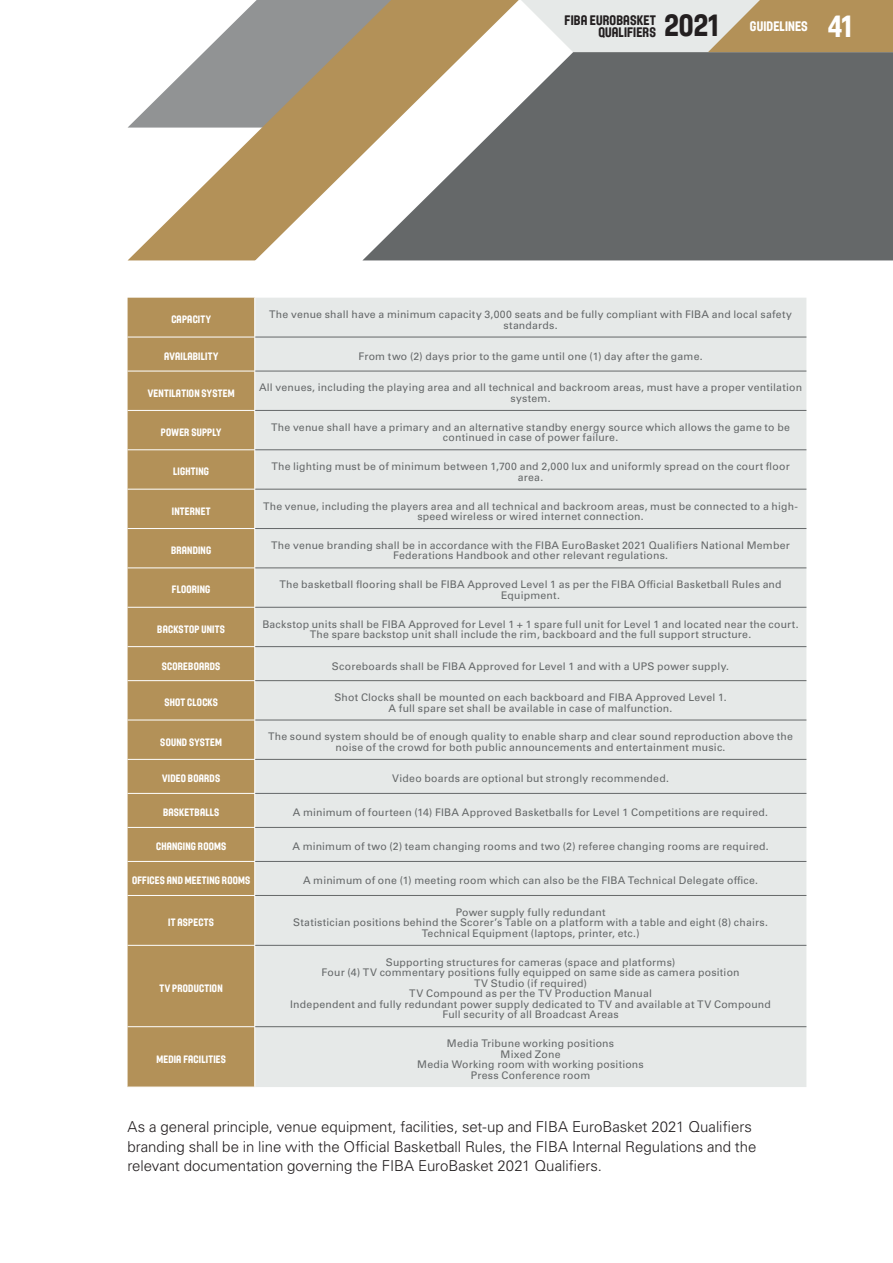
<style>
.page{position:relative;width:893px;height:1263px;background:#fff}
.page>*{position:absolute;margin:0;border:0;box-sizing:border-box;transform-origin:0 0}
.t1{font:30px "Fiba";color:#231f20}
.t2{font:30px "Fiba";color:#fff}
.t3{font:300 15px/19.5px "Univers LTCYR 45";letter-spacing:-.005em;color:#231f20}
.t4{font:13.5px/12px "Fiba";letter-spacing:.01em;color:#231f20;text-align:right}
.t5{font:13.5px "Fiba";letter-spacing:.01em;color:#fff}
.t6{font:10.5px/10.5px "Univers LTCYR 55 Roman";letter-spacing:.02em;color:#656869;text-align:center}
.t7{font:10.5px "Fiba";letter-spacing:.02em;color:#fff}
</style>
<div class="page">
<svg style="left:128px;top:9px;width:119px;height:251px"></svg>
<svg style="left:247px;top:0;width:646px;height:261px;fill:#b39158"></svg>
<svg style="left:362px;top:52px;width:531px;height:208px;fill:#656869"></svg>
<svg style="left:508px;top:0;width:385px;height:52px;background:#d3c7af"></svg>
<div style="left:128px;top:298px;width:126px;height:789px;background:#b39158"></div>
<div style="left:255px;top:298px;width:551px;height:789px;background:#e6e9e8"></div>
<hr style="left:128px;top:337px;width:127px;height:1px;background:#fff">
<hr style="left:128px;top:371px;width:127px;height:1px;background:#fff">
<hr style="left:128px;top:410px;width:127px;height:1px;background:#fff">
<hr style="left:128px;top:449px;width:127px;height:1px;background:#fff">
<hr style="left:128px;top:489px;width:127px;height:1px;background:#fff">
<hr style="left:128px;top:528px;width:127px;height:1px;background:#fff">
<hr style="left:128px;top:567px;width:127px;height:1px;background:#fff">
<hr style="left:128px;top:607px;width:127px;height:1px;background:#fff">
<hr style="left:128px;top:646px;width:127px;height:1px;background:#fff">
<hr style="left:128px;top:680px;width:127px;height:1px;background:#fff">
<hr style="left:128px;top:720px;width:127px;height:1px;background:#fff">
<hr style="left:128px;top:759px;width:127px;height:1px;background:#fff">
<hr style="left:128px;top:793px;width:127px;height:1px;background:#fff">
<hr style="left:128px;top:827px;width:127px;height:1px;background:#fff">
<hr style="left:128px;top:861px;width:127px;height:1px;background:#fff">
<hr style="left:128px;top:895px;width:127px;height:1px;background:#fff">
<hr style="left:128px;top:945px;width:127px;height:1px;background:#fff">
<hr style="left:128px;top:1026px;width:127px;height:1px;background:#fff">
<hr style="left:255px;top:337px;width:551px;height:1px;background:#656869">
<hr style="left:255px;top:371px;width:551px;height:1px;background:#656869">
<hr style="left:255px;top:410px;width:551px;height:1px;background:#656869">
<hr style="left:255px;top:449px;width:551px;height:1px;background:#656869">
<hr style="left:255px;top:489px;width:551px;height:1px;background:#656869">
<hr style="left:255px;top:528px;width:551px;height:1px;background:#656869">
<hr style="left:255px;top:567px;width:551px;height:1px;background:#656869">
<hr style="left:255px;top:607px;width:551px;height:1px;background:#656869">
<hr style="left:255px;top:646px;width:551px;height:1px;background:#656869">
<hr style="left:255px;top:680px;width:551px;height:1px;background:#656869">
<hr style="left:255px;top:720px;width:551px;height:1px;background:#656869">
<hr style="left:255px;top:759px;width:551px;height:1px;background:#656869">
<hr style="left:255px;top:793px;width:551px;height:1px;background:#656869">
<hr style="left:255px;top:827px;width:551px;height:1px;background:#656869">
<hr style="left:255px;top:861px;width:551px;height:1px;background:#656869">
<hr style="left:255px;top:895px;width:551px;height:1px;background:#656869">
<hr style="left:255px;top:945px;width:551px;height:1px;background:#656869">
<hr style="left:255px;top:1026px;width:551px;height:1px;background:#656869">
<h1 class="t1" style="left:664px;top:8px;width:55px">2021</h1>
<p class="t4" style="left:565px;top:14px;width:93px">FIBA EUROBASKET<br>QUALIFIERS</p>
<p class="t5" style="left:750px;top:18px;width:59px">GUIDELINES</p>
<h1 class="t2" style="left:828px;top:8px;width:25px">41</h1>
<p class="t7" style="left:171px;top:313px;width:41px">CAPACITY</p>
<p class="t6" style="left:269px;top:309px;width:524px">The venue shall have a minimum capacity 3,000 seats and be fully compliant with FIBA and local safety standards.</p>
<p class="t7" style="left:164px;top:350px;width:56px">AVAILABILITY</p>
<p class="t6" style="left:358px;top:351px;width:346px">From two (2) days prior to the game until one (1) day after the game.</p>
<p class="t7" style="left:148px;top:387px;width:88px">VENTILATION SYSTEM</p>
<p class="t6" style="left:259px;top:382px;width:545px">All venues, including the playing area and all technical and backroom areas, must have a proper ventilation system.</p>
<p class="t7" style="left:161px;top:426px;width:62px">POWER SUPPLY</p>
<p class="t6" style="left:271px;top:421px;width:520px">The venue shall have a primary and an alternative standby energy source which allows the game to be continued in case of power failure.</p>
<p class="t7" style="left:173px;top:465px;width:37px">LIGHTING</p>
<p class="t6" style="left:271px;top:461px;width:520px">The lighting must be of minimum between 1,700 and 2,000 lux and uniformly spread on the court floor area.</p>
<p class="t7" style="left:172px;top:505px;width:40px">INTERNET</p>
<p class="t6" style="left:263px;top:500px;width:536px">The venue, including the players area and all technical and backroom areas, must be connected to a high&shy;speed wireless or wired internet connection.</p>
<p class="t7" style="left:171px;top:544px;width:42px">BRANDING</p>
<p class="t6" style="left:271px;top:539px;width:520px">The venue branding shall be in accordance with the FIBA EuroBasket 2021 Qualifiers National Member<br>Federations Handbook and other relevant regulations.</p>
<p class="t7" style="left:172px;top:583px;width:40px">FLOORING</p>
<p class="t6" style="left:279px;top:579px;width:504px">The basketball flooring shall be FIBA Approved Level 1 as per the FIBA Official Basketball Rules and<br>Equipment.</p>
<p class="t7" style="left:157px;top:623px;width:69px">BACKSTOP UNITS</p>
<p class="t6" style="left:262px;top:618px;width:538px">Backstop units shall be FIBA Approved for Level 1 + 1 spare full unit for Level 1 and located near the court.<br>The spare backstop unit shall include the rim, backboard and the full support structure.</p>
<p class="t7" style="left:162px;top:659px;width:60px">SCOREBOARDS</p>
<p class="t6" style="left:332px;top:660px;width:399px">Scoreboards shall be FIBA Approved for Level 1 and with a UPS power supply.</p>
<p class="t7" style="left:164px;top:696px;width:55px">SHOT CLOCKS</p>
<p class="t6" style="left:334px;top:692px;width:394px">Shot Clocks shall be mounted on each backboard and FIBA Approved Level 1.<br>A full spare set shall be available in case of malfunction.</p>
<p class="t7" style="left:160px;top:735px;width:63px">SOUND SYSTEM</p>
<p class="t6" style="left:268px;top:731px;width:526px">The sound system should be of enough quality to enable sharp and clear sound reproduction above the noise of the crowd for both public announcements and entertainment music.</p>
<p class="t7" style="left:162px;top:772px;width:59px">VIDEO BOARDS</p>
<p class="t6" style="left:392px;top:773px;width:278px">Video boards are optional but strongly recommended.</p>
<p class="t7" style="left:163px;top:806px;width:58px">BASKETBALLS</p>
<p class="t6" style="left:293px;top:807px;width:477px">A minimum of fourteen (14) FIBA Approved Basketballs for Level 1 Competitions are required.</p>
<p class="t7" style="left:156px;top:840px;width:72px">CHANGING ROOMS</p>
<p class="t6" style="left:292px;top:841px;width:478px">A minimum of two (2) team changing rooms and two (2) referee changing rooms are required.</p>
<p class="t7" style="left:132px;top:874px;width:120px">OFFICES AND MEETING ROOMS</p>
<p class="t6" style="left:303px;top:875px;width:457px">A minimum of one (1) meeting room which can also be the FIBA Technical Delegate office.</p>
<p class="t7" style="left:168px;top:916px;width:47px">IT ASPECTS</p>
<p class="t6" style="left:293px;top:906px;width:476px">Power supply fully redundant<br>Statistician positions behind the Scorer’s Table on a platform with a table and eight (8) chairs.<br>Technical Equipment (laptops, printer, etc.)</p>
<p class="t7" style="left:160px;top:982px;width:65px">TV PRODUCTION</p>
<p class="t7" style="left:156px;top:1053px;width:71px">MEDIA FACILITIES</p>
<p class="t6" style="left:290px;top:956px;width:482px">Supporting structures for cameras (space and platforms)<br>Four (4) TV commentary positions fully equipped on same side as camera position<br>TV Studio (if required)<br>TV Compound as per the TV Production Manual<br>Independent and fully redundant power supply dedicated to TV and available at TV Compound Full security of all Broadcast Areas</p>
<p class="t6" style="left:417px;top:1038px;width:228px">Media Tribune working positions<br>Mixed Zone<br>Media Working room with working positions<br>Press Conference room</p>
<p class="t3" style="left:128px;top:1117px;width:630px">As a general principle, venue equipment, facilities, set-up and FIBA EuroBasket 2021 Qualifiers branding shall be in line with the Official Basketball Rules, the FIBA Internal Regulations and the relevant documentation governing the FIBA EuroBasket 2021 Qualifiers.</p>
</div>
